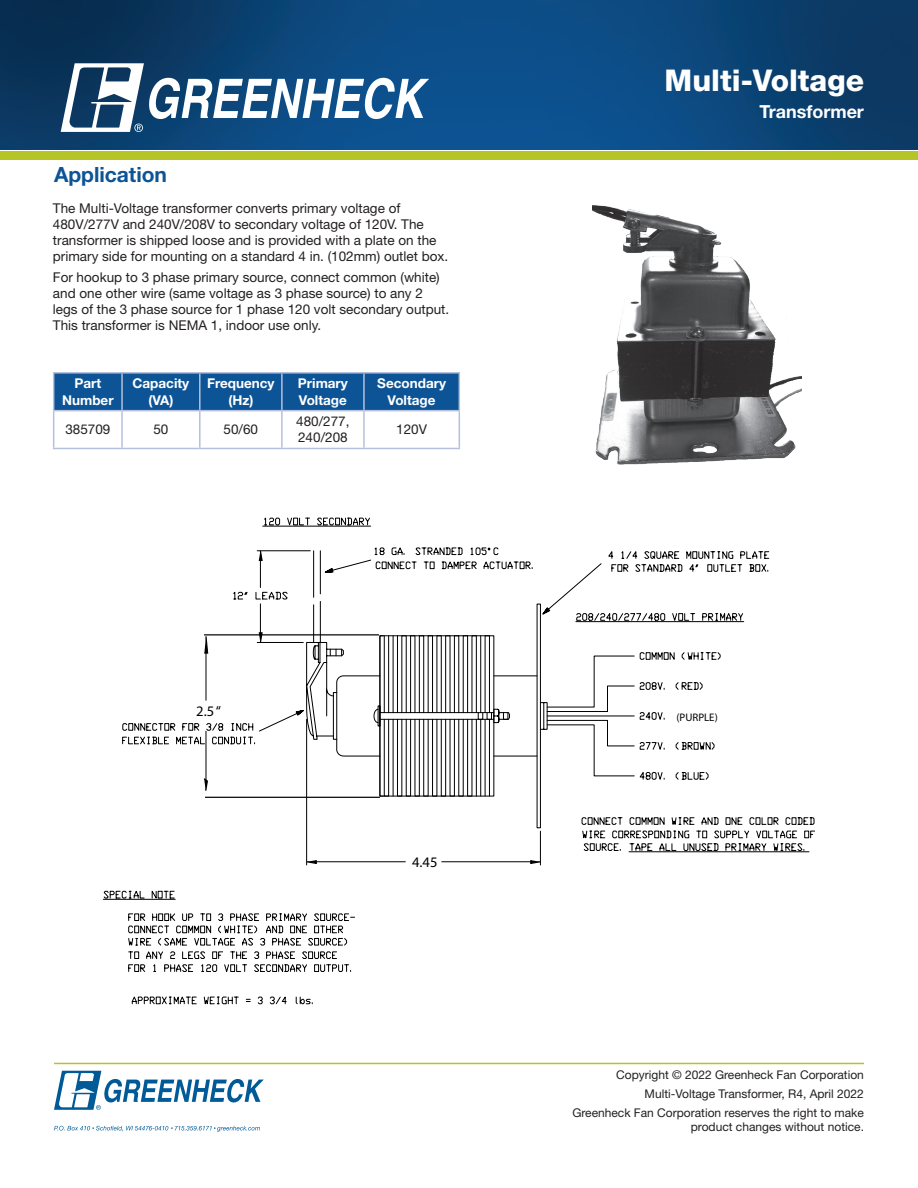
<style>
.page{position:relative;width:918px;height:1188px;background:#fff}
.page>*{position:absolute;margin:0;border:0;box-sizing:border-box;transform-origin:0 0}
.t1{font:800 30px "Helvetica Neue LT Std";color:#fff}
.t2{font:700 21px "Helvetica Neue LT Std";color:#0d5496}
.t3{font:700 18px "Helvetica Neue LT Std";color:#fff}
.t4{font:14.55px "Myriad";color:#000}
.Body{font:13.5px/16.2px "Helvetica Neue LT Std";color:#231f20}
.Bold{font:700 13.5px/16.2px "Helvetica Neue LT Std";color:#fff;text-align:center}
.t5{font:12px/18.8px "Helvetica Neue LT Std";color:#231f20;text-align:right}
.t6{font:10.95px "Myriad";color:#000}
</style>
<div class="page">
<img style="left:593px;top:205px;width:208px;height:260px">
<svg style="left:539px;top:817px;width:276px;height:37px"></svg>
<hr style="left:540px;top:831px;width:1px;height:34px;background:#000">
<hr style="left:442px;top:861px;width:89px;height:1px;background:#000">
<svg style="left:530px;top:859px;width:11px;height:6px"></svg>
<svg style="left:102px;top:890px;width:20px;height:10px"></svg>
<svg style="left:122px;top:547px;width:377px;height:458px"></svg>
<svg style="left:122px;top:548px;width:648px;height:281px"></svg>
<hr style="left:204px;top:634px;width:175px;height:1px;background:#000">
<hr style="left:205px;top:797px;width:175px;height:1px;background:#000">
<div style="left:54px;top:374px;width:405px;height:36px;background:#0d5496"></div>
<hr style="left:53px;top:372px;width:69px;height:2px;background:#b4c0dc">
<hr style="left:53px;top:374px;width:1px;height:36px;background:#b4c0dc">
<hr style="left:122px;top:372px;width:78px;height:2px;background:#b4c0dc">
<hr style="left:121px;top:374px;width:2px;height:36px;background:#b4c0dc">
<hr style="left:200px;top:372px;width:82px;height:2px;background:#b4c0dc">
<hr style="left:199px;top:374px;width:2px;height:36px;background:#b4c0dc">
<hr style="left:282px;top:372px;width:82px;height:2px;background:#b4c0dc">
<hr style="left:281px;top:374px;width:2px;height:36px;background:#b4c0dc">
<hr style="left:364px;top:372px;width:96px;height:2px;background:#b4c0dc">
<hr style="left:363px;top:374px;width:2px;height:36px;background:#b4c0dc">
<hr style="left:459px;top:374px;width:1px;height:36px;background:#b4c0dc">
<hr style="left:53px;top:410px;width:69px;height:1px;background:#b4c0dc">
<hr style="left:53px;top:411px;width:1px;height:37px;background:#b4c0dc">
<hr style="left:122px;top:410px;width:78px;height:1px;background:#b4c0dc">
<hr style="left:121px;top:411px;width:2px;height:37px;background:#b4c0dc">
<hr style="left:200px;top:410px;width:82px;height:1px;background:#b4c0dc">
<hr style="left:199px;top:411px;width:2px;height:37px;background:#b4c0dc">
<hr style="left:282px;top:410px;width:82px;height:1px;background:#b4c0dc">
<hr style="left:281px;top:411px;width:2px;height:37px;background:#b4c0dc">
<hr style="left:364px;top:410px;width:96px;height:1px;background:#b4c0dc">
<hr style="left:363px;top:411px;width:2px;height:37px;background:#b4c0dc">
<hr style="left:459px;top:411px;width:1px;height:37px;background:#b4c0dc">
<hr style="left:53px;top:448px;width:69px;height:1px;background:#b4c0dc">
<hr style="left:122px;top:448px;width:78px;height:1px;background:#b4c0dc">
<hr style="left:200px;top:448px;width:82px;height:1px;background:#b4c0dc">
<hr style="left:282px;top:448px;width:82px;height:1px;background:#b4c0dc">
<hr style="left:364px;top:448px;width:96px;height:1px;background:#b4c0dc">
<img style="left:0;top:0;width:918px;height:150px">
<svg style="left:61px;top:63px;width:368px;height:69px"></svg>
<svg style="left:54px;top:1071px;width:210px;height:39px"></svg>
<svg style="left:54px;top:1126px;width:206px;height:6px"></svg>
<hr style="left:54px;top:1063px;width:810px;height:1px;background:#b5c527">
<div style="left:0;top:151px;width:918px;height:9px;background:#b5c527"></div>
<h2 class="t2" style="left:54px;top:161px;width:115px">Application</h2>
<p class="Body" style="left:53px;top:200px;width:397px">The Multi-Voltage transformer converts primary voltage of 480V/277V and 240V/208V to secondary voltage of 120V. The transformer is shipped loose and is provided with a plate on the primary side for mounting on a standard 4 in. (102mm) outlet box.</p>
<p class="Body" style="left:53px;top:269px;width:398px">For hookup to 3 phase primary source, connect common (white) and one other wire (same voltage as 3 phase source) to any 2 legs of the 3 phase source for 1 phase 120 volt secondary output.<br>This transformer is NEMA 1, indoor use only.</p>
<p class="Bold" style="left:62px;top:375px;width:53px">Part<br>Number</p>
<p class="Bold" style="left:133px;top:375px;width:58px">Capacity (VA)</p>
<p class="Bold" style="left:207px;top:375px;width:69px">Frequency (Hz)</p>
<p class="Bold" style="left:298px;top:375px;width:51px;text-align:left">Primary<br>Voltage</p>
<p class="Bold" style="left:377px;top:375px;width:70px">Secondary<br>Voltage</p>
<p class="Body" style="left:65px;top:421px;width:47px">385709</p>
<p class="Body" style="left:153px;top:421px;width:17px">50</p>
<p class="Body" style="left:224px;top:421px;width:36px">50/60</p>
<p class="Body" style="left:296px;top:413px;width:55px">480/277,<br>240/208</p>
<p class="Body" style="left:396px;top:421px;width:32px">120V</p>
<p class="t4" style="left:196px;top:704px;width:26px">2.5 “</p>
<p class="t4" style="left:412px;top:855px;width:27px">4.45</p>
<h1 class="t1" style="left:665px;top:63px;width:201px">Multi-Voltage</h1>
<h3 class="t3" style="left:759px;top:101px;width:106px">Transformer</h3>
<p class="t6" style="left:676px;top:712px;width:43px">(PURPLE)</p>
<p class="t5" style="left:572px;top:1065px;width:293px">Copyright © 2022 Greenheck Fan Corporation<br>Multi-Voltage Transformer, R4, April 2022<br>Greenheck Fan Corporation reserves the right to make</p>
<p class="t5" style="left:691px;top:1117px;width:175px">product changes without notice.</p>
</div>
